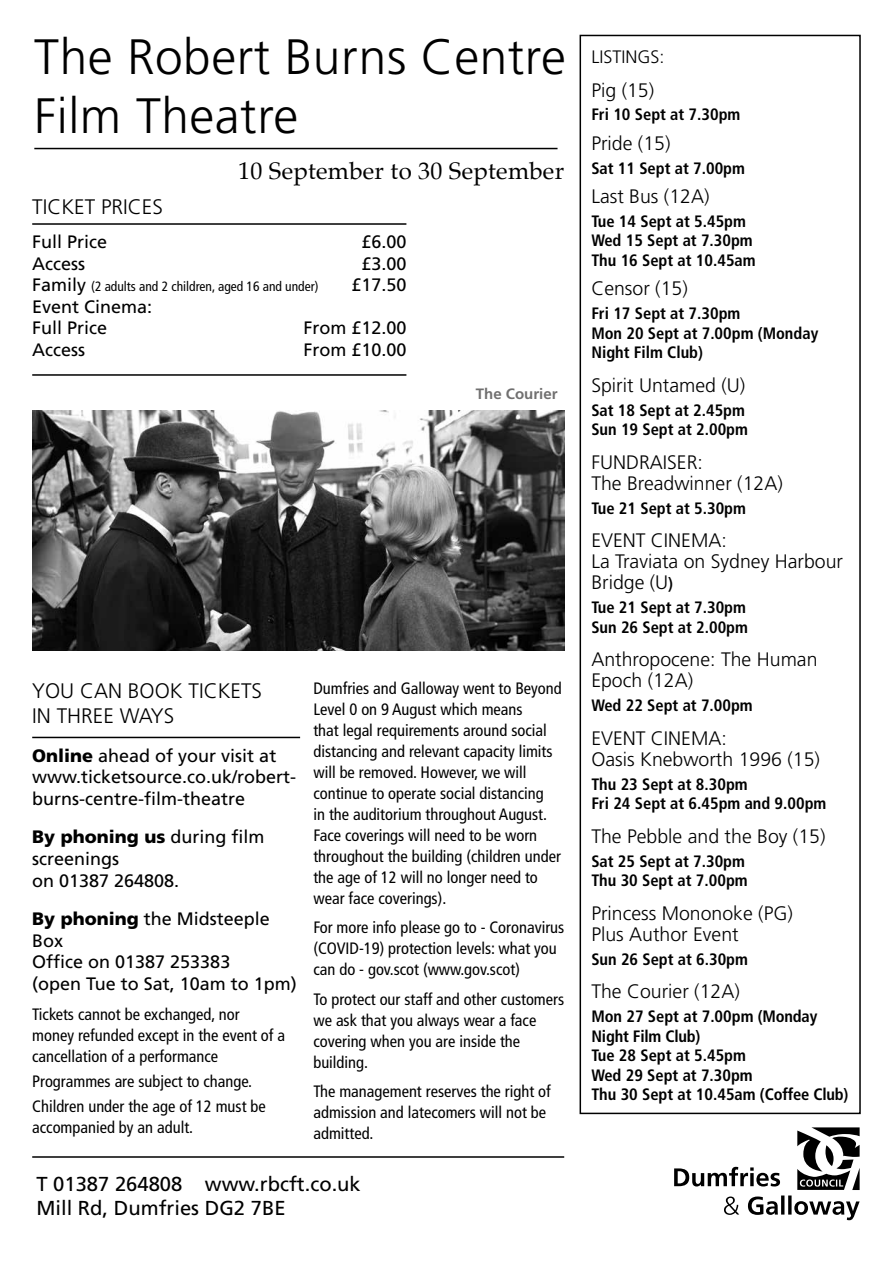
<style>
.page{position:relative;width:893px;height:1263px;background:#fff}
.page>*{position:absolute;margin:0;border:0;box-sizing:border-box;transform-origin:0 0}
.t1{font:300 49.65px/59.6px "Frutiger";letter-spacing:.01em;color:#000}
.t2{font:24px "Palatino";letter-spacing:.01em;color:#000}
.t3{font:300 21px/25.2px "Frutiger";color:#000}
.t4{font:20.25px/24.3px "Frutiger";color:#000}
.t5{font:300 19.5px/21px "Frutiger";color:#000}
.t6{font:18px/21.6px "Frutiger";color:#000}
.t7{font:300 18px "Frutiger";color:#000}
.t8{font:condensed 16.5px/21px "Frutiger";color:#000}
.t9{font:700 condensed 16.5px/19.5px "Frutiger";color:#000}
.t10{font:700 15px "Frutiger";color:#706f6f}
.t11{font:condensed 13.5px "Frutiger";color:#000}
.s1{font-stretch:normal;font-size:18px}
.s2{font-weight:900}
.s3{font-weight:700;font-stretch:condensed;font-size:16.5px}
</style>
<div class="page">
<hr style="left:34px;top:148px;width:523px;height:1px;background:#000">
<hr style="left:32px;top:1156px;width:532px;height:2px;background:#000">
<svg style="left:674px;top:1127px;width:186px;height:93px"></svg>
<div style="left:580px;top:35px;width:281px;height:1079px;border:2px solid #000"></div>
<hr style="left:32px;top:737px;width:268px;height:1px;background:#000">
<hr style="left:32px;top:223px;width:374px;height:2px;background:#000">
<hr style="left:32px;top:374px;width:374px;height:2px;background:#000">
<img style="left:32px;top:410px;width:532px;height:241px">
<h1 class="t1" style="left:34px;top:27px;width:533px">The Robert Burns Centre<br>Film Theatre</h1>
<h2 class="t2" style="left:238px;top:151px;width:327px">10 September to 30 September</h2>
<p class="t3" style="left:32px;top:194px;width:132px">TICKET PRICES</p>
<p class="t6" style="left:32px;top:231px;width:77px">Full Price</p>
<p class="t6" style="left:361px;top:231px;width:47px">£6.00</p>
<p class="t6" style="left:32px;top:252px;width:54px">Access</p>
<p class="t6" style="left:361px;top:252px;width:47px">£3.00</p>
<p class="t11" style="left:32px;top:279px;width:288px"><span class="s1">Family</span> (2 adults and 2 children, aged 16 and under)</p>
<p class="t6" style="left:351px;top:274px;width:57px">£17.50</p>
<p class="t6" style="left:32px;top:295px;width:122px">Event Cinema:<br>Full Price</p>
<p class="t6" style="left:303px;top:317px;width:105px">From £12.00</p>
<p class="t6" style="left:32px;top:339px;width:54px">Access</p>
<p class="t6" style="left:303px;top:339px;width:105px">From £10.00</p>
<p class="t10" style="left:476px;top:385px;width:83px">The Courier</p>
<p class="t8" style="left:313px;top:678px;width:250px">Dumfries and Galloway went to Beyond Level 0 on 9 August which means<br>that legal requirements around social distancing and relevant capacity limits will be removed. However, we will continue to operate social distancing<br>in the auditorium throughout August.<br>Face coverings will need to be worn throughout the building (children under the age of 12 will no longer need to wear face coverings).</p>
<p class="t8" style="left:313px;top:917px;width:252px">For more info please go to - Coronavirus (COVID-19) protection levels: what you can do - gov.scot (www.gov.scot)</p>
<p class="t8" style="left:313px;top:989px;width:252px">To protect our staff and other customers we ask that you always wear a face covering when you are inside the building.</p>
<p class="t8" style="left:313px;top:1081px;width:239px">The management reserves the right of admission and latecomers will not be admitted.</p>
<p class="t4" style="left:36px;top:1172px;width:326px">T 01387 264808 www.rbcft.co.uk<br>Mill Rd, Dumfries DG2 7BE</p>
<p class="t3" style="left:32px;top:678px;width:231px">YOU CAN BOOK TICKETS<br>IN THREE WAYS</p>
<p class="t6" style="left:32px;top:744px;width:266px"><span class="s2">Online</span> ahead of your visit at www.ticketsource.co.uk/robert&shy;burns-centre-film-theatre</p>
<p class="t6" style="left:32px;top:826px;width:234px"><span class="s2">By phoning us</span> during film screenings<br>on 01387 264808.</p>
<p class="t6" style="left:32px;top:908px;width:266px"><span class="s2">By phoning</span> the Midsteeple<br>Box<br>Office on 01387 253383<br>(open Tue to Sat, 10am to 1pm)</p>
<p class="t8" style="left:32px;top:1003px;width:254px">Tickets cannot be exchanged, nor money refunded except in the event of a cancellation of a performance</p>
<p class="t8" style="left:32px;top:1068px;width:235px;line-height:25.2px">Programmes are subject to change.<br>Children under the age of 12 must be</p>
<p class="t8" style="left:32px;top:1117px;width:162px">accompanied by an adult.</p>
<p class="t7" style="left:591px;top:46px;width:74px">LISTINGS:</p>
<p class="t5" style="left:591px;top:79px;width:64px">Pig (15)</p>
<p class="t9" style="left:591px;top:105px;width:151px">Fri 10 Sept at 7.30pm</p>
<p class="t5" style="left:591px;top:132px;width:81px">Pride (15)</p>
<p class="t9" style="left:591px;top:158px;width:155px">Sat 11 Sept at 7.00pm</p>
<p class="t5" style="left:591px;top:186px;width:120px">Last Bus (12A)</p>
<p class="t9" style="left:591px;top:211px;width:166px">Tue 14 Sept at 5.45pm<br>Wed 15 Sept at 7.30pm<br>Thu 16 Sept at 10.45am</p>
<p class="t5" style="left:591px;top:278px;width:98px">Censor (15)</p>
<p class="t9" style="left:591px;top:304px;width:228px">Fri 17 Sept at 7.30pm<br>Mon 20 Sept at 7.00pm (Monday<br>Night Film Club)</p>
<p class="t5" style="left:591px;top:375px;width:155px">Spirit Untamed (U)</p>
<p class="t9" style="left:591px;top:400px;width:158px">Sat 18 Sept at 2.45pm<br>Sun 19 Sept at 2.00pm</p>
<p class="t5" style="left:591px;top:452px;width:193px">FUNDRAISER:<br>The Breadwinner (12A)</p>
<p class="t9" style="left:591px;top:498px;width:156px">Tue 21 Sept at 5.30pm</p>
<p class="t5" style="left:591px;top:530px;width:253px">EVENT CINEMA:<br>La Traviata on Sydney Harbour<br>Bridge (U<span class="s3">)</span></p>
<p class="t9" style="left:591px;top:598px;width:158px">Tue 21 Sept at 7.30pm<br>Sun 26 Sept at 2.00pm</p>
<p class="t5" style="left:591px;top:649px;width:228px">Anthropocene: The Human<br>Epoch (12A)</p>
<p class="t9" style="left:591px;top:696px;width:163px">Wed 22 Sept at 7.00pm</p>
<p class="t5" style="left:591px;top:728px;width:230px">EVENT CINEMA:<br>Oasis Knebworth 1996 (15)</p>
<p class="t9" style="left:591px;top:774px;width:236px">Thu 23 Sept at 8.30pm<br>Fri 24 Sept at 6.45pm and 9.00pm</p>
<p class="t5" style="left:591px;top:826px;width:236px">The Pebble and the Boy (15)</p>
<p class="t9" style="left:591px;top:851px;width:158px">Sat 25 Sept at 7.30pm<br>Thu 30 Sept at 7.00pm</p>
<p class="t5" style="left:591px;top:903px;width:203px">Princess Mononoke (PG)<br>Plus Author Event</p>
<p class="t9" style="left:591px;top:949px;width:158px">Sun 26 Sept at 6.30pm</p>
<p class="t5" style="left:591px;top:981px;width:150px">The Courier (12A)</p>
<p class="t9" style="left:591px;top:1007px;width:259px">Mon 27 Sept at 7.00pm (Monday<br>Night Film Club)<br>Tue 28 Sept at 5.45pm<br>Wed 29 Sept at 7.30pm<br>Thu 30 Sept at 10.45am (Coffee Club)</p>
</div>
